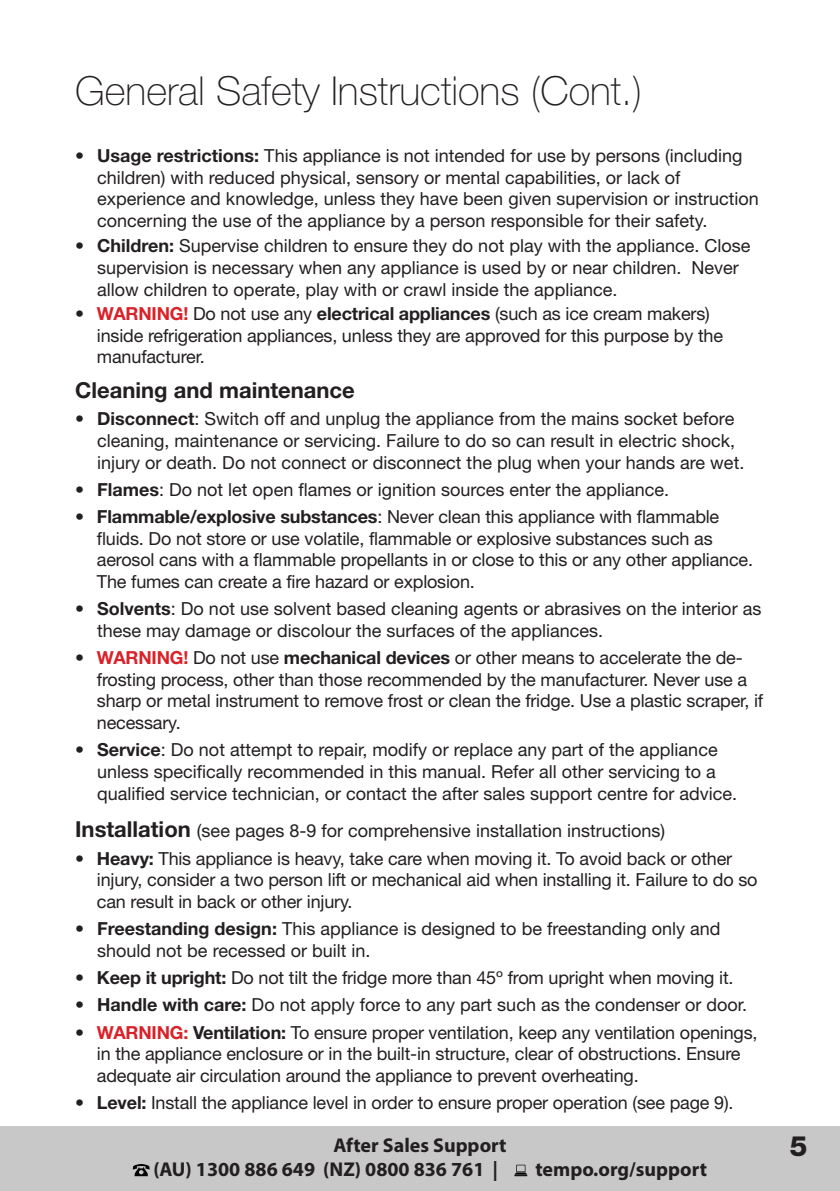
<style>
.page{position:relative;width:840px;height:1191px;background:#fff}
.page>*{position:absolute;margin:0;border:0;box-sizing:border-box;transform-origin:0 0}
.t1{font:100 40px "Helvetica Neue";color:#231f20}
.t2{font:800 28px "Helvetica Neue";color:#231f20}
.t3{font:700 22px "Helvetica Neue";color:#231f20}
.t4{font:700 20px/24px "Myriad Pro";color:#231f20}
.t5{font:18px/21.6px "Helvetica Neue";color:#231f20}
.s1{font-weight:700}
.s2{font-weight:700;color:#da2128}
.s3{font-weight:700;font-size:22px}
</style>
<div class="page">
<div style="left:0;top:1126px;width:839px;height:65px;background:#c8c8c9"></div>
<svg style="left:133px;top:1164px;width:17px;height:12px"></svg>
<svg style="left:514px;top:1164px;width:13px;height:12px"></svg>
<h1 class="t1" style="left:75px;top:68px;width:568px">General Safety Instructions (Cont.)</h1>
<p class="t5" style="left:97px;top:144px;width:663px;text-indent:-22px"><span class="s1">• Usage restrictions:</span> This appliance is not intended for use by persons (including children) with reduced physical, sensory or mental capabilities, or lack of experience and knowledge, unless they have been given supervision or instruction concerning the use of the appliance by a person responsible for their safety.</p>
<p class="t5" style="left:97px;top:234px;width:654px;text-indent:-22px"><span class="s1">• Children:</span> Supervise children to ensure they do not play with the appliance. Close supervision is necessary when any appliance is used by or near children. Never allow children to operate, play with or crawl inside the appliance.</p>
<p class="t5" style="left:97px;top:302px;width:627px;text-indent:-22px"><span class="s1">•</span> <span class="s2">WARNING!</span> Do not use any <span class="s1">electrical appliances</span> (such as ice cream makers) inside refrigeration appliances, unless they are approved for this purpose by the manufacturer.</p>
<p class="t3" style="left:75px;top:377px;width:281px">Cleaning and maintenance</p>
<p class="t5" style="left:97px;top:408px;width:648px;text-indent:-22px"><span class="s1">• Disconnect</span>: Switch off and unplug the appliance from the mains socket before cleaning, maintenance or servicing. Failure to do so can result in electric shock, injury or death. Do not connect or disconnect the plug when your hands are wet.</p>
<p class="t5" style="left:75px;top:478px;width:595px"><span class="s1">• Flames</span>: Do not let open flames or ignition sources enter the appliance.</p>
<p class="t5" style="left:97px;top:506px;width:657px;text-indent:-22px"><span class="s1">• Flammable/explosive substances</span>: Never clean this appliance with flammable fluids. Do not store or use volatile, flammable or explosive substances such as aerosol cans with a flammable propellants in or close to this or any other appliance.<br>The fumes can create a fire hazard or explosion.</p>
<p class="t5" style="left:97px;top:598px;width:665px;text-indent:-22px"><span class="s1">• Solvents</span>: Do not use solvent based cleaning agents or abrasives on the interior as these may damage or discolour the surfaces of the appliances.</p>
<p class="t5" style="left:97px;top:647px;width:667px;text-indent:-22px"><span class="s1">•</span> <span class="s2">WARNING!</span> Do not use <span class="s1">mechanical devices</span> or other means to accelerate the de&shy;frosting process, other than those recommended by the manufacturer. Never use a sharp or metal instrument to remove frost or clean the fridge. Use a plastic scraper, if necessary.</p>
<p class="t5" style="left:97px;top:739px;width:641px;text-indent:-22px"><span class="s1">• Service</span>: Do not attempt to repair, modify or replace any part of the appliance unless specifically recommended in this manual. Refer all other servicing to a qualified service technician, or contact the after sales support centre for advice.</p>
<p class="t5" style="left:75px;top:820px;width:591px"><span class="s3">Installation</span> (see pages 8-9 for comprehensive installation instructions)</p>
<p class="t5" style="left:97px;top:847px;width:661px;text-indent:-22px"><span class="s1">• Heavy:</span> This appliance is heavy, take care when moving it. To avoid back or other injury, consider a two person lift or mechanical aid when installing it. Failure to do so can result in back or other injury.</p>
<p class="t5" style="left:97px;top:917px;width:624px;text-indent:-22px"><span class="s1">• Freestanding design:</span> This appliance is designed to be freestanding only and should not be recessed or built in.</p>
<p class="t5" style="left:75px;top:966px;width:659px"><span class="s1">• Keep it upright:</span> Do not tilt the fridge more than 45º from upright when moving it.</p>
<p class="t5" style="left:75px;top:993px;width:673px"><span class="s1">• Handle with care:</span> Do not apply force to any part such as the condenser or door.</p>
<p class="t5" style="left:97px;top:1021px;width:661px;text-indent:-22px"><span class="s1">•</span> <span class="s2">WARNING:</span> <span class="s1">Ventilation:</span> To ensure proper ventilation, keep any ventilation openings, in the appliance enclosure or in the built-in structure, clear of obstructions. Ensure adequate air circulation around the appliance to prevent overheating.</p>
<p class="t5" style="left:75px;top:1091px;width:659px"><span class="s1">• Level:</span> Install the appliance level in order to ensure proper operation (see page 9).</p>
<p class="t4" style="left:153px;top:1132px;width:354px;text-indent:180px">After Sales Support (AU) 1300 886 649 (NZ) 0800 836 761 |</p>
<p class="t4" style="left:535px;top:1156px;width:173px">tempo.org/support</p>
<h2 class="t2" style="left:789px;top:1129px;width:19px">5</h2>
</div>
